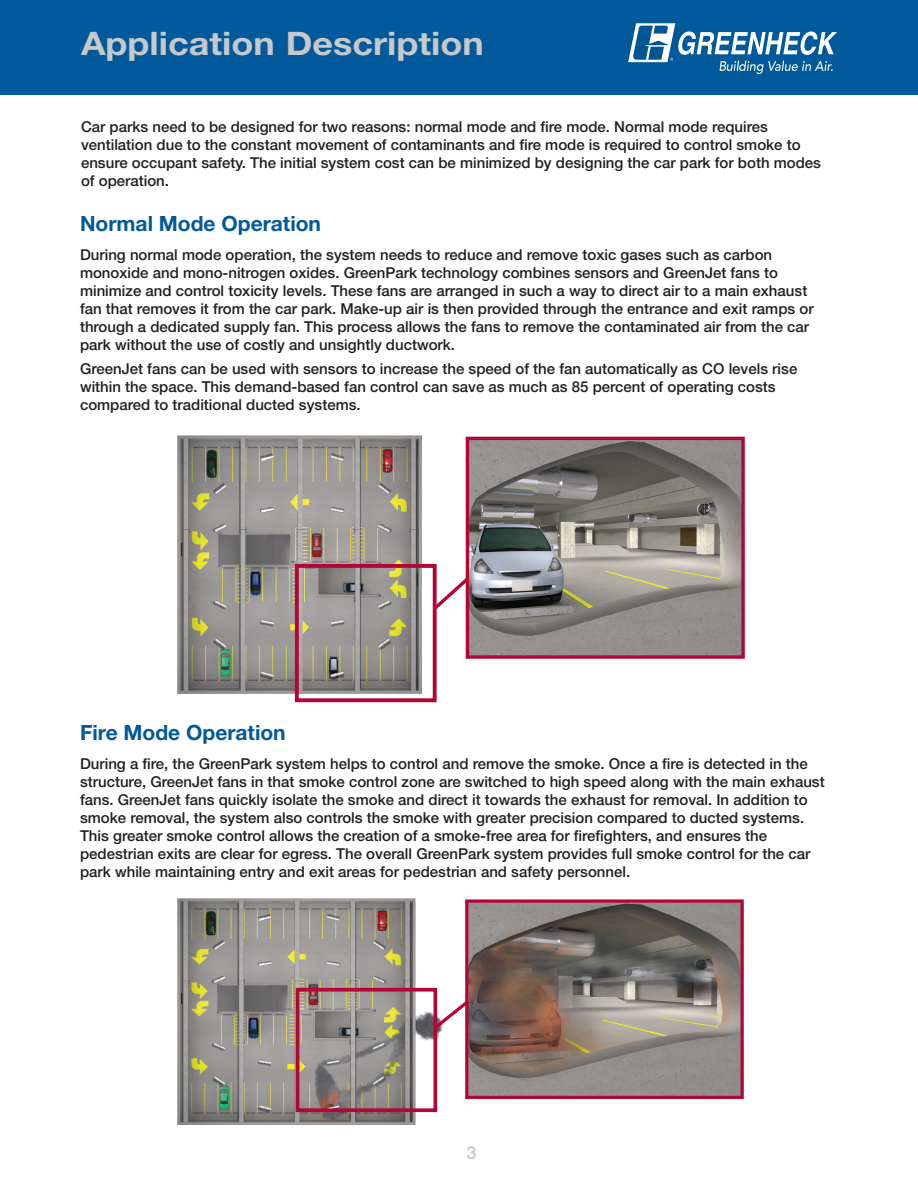
<style>
.page{position:relative;width:918px;height:1188px;background:#fff}
.page>*{position:absolute;margin:0;border:0;box-sizing:border-box;transform-origin:0 0}
.t1{font:700 32.4px "Helvetica Neue LT Std";color:#c7c8ca;scale:1.11 1}
.t2{font:700 21px "Helvetica Neue LT Std";color:#00599b}
.t3{font:500 18px "Helvetica Neue LT Std";color:#c7c8ca}
.t4{font:500 15px/18px "Helvetica Neue LT Std";color:#231f20}
</style>
<div class="page">
<div style="left:0;top:0;width:918px;height:94px;background:#00599b"></div>
<svg style="left:628px;top:23px;width:209px;height:51px"></svg>
<img style="left:470px;top:441px;width:271px;height:214px">
<div style="left:466px;top:437px;width:279px;height:222px;border:3px solid #b50536"></div>
<img style="left:469px;top:903px;width:271px;height:192px">
<div style="left:465px;top:899px;width:279px;height:200px;border:3px solid #b50536"></div>
<img style="left:177px;top:436px;width:245px;height:257px">
<img style="left:177px;top:899px;width:264px;height:226px">
<div style="left:295px;top:564px;width:142px;height:138px;border:4px solid #b50536"></div>
<div style="left:296px;top:988px;width:141px;height:124px;border:4px solid #b50536"></div>
<svg style="left:432px;top:574px;width:41px;height:39px"></svg>
<svg style="left:430px;top:997px;width:43px;height:35px"></svg>
<h1 class="t1" style="left:81px;top:23px;width:364px">Application Description</h1>
<p class="t4" style="left:81px;top:118px;width:742px">Car parks need to be designed for two reasons: normal mode and fire mode. Normal mode requires ventilation due to the constant movement of contaminants and fire mode is required to control smoke to ensure occupant safety. The initial system cost can be minimized by designing the car park for both modes of operation.</p>
<h2 class="t2" style="left:80px;top:210px;width:243px">Normal Mode Operation</h2>
<p class="t4" style="left:80px;top:246px;width:735px">During normal mode operation, the system needs to reduce and remove toxic gases such as carbon monoxide and mono-nitrogen oxides. GreenPark technology combines sensors and GreenJet fans to minimize and control toxicity levels. These fans are arranged in such a way to direct air to a main exhaust fan that removes it from the car park. Make-up air is then provided through the entrance and exit ramps or through a dedicated supply fan. This process allows the fans to remove the contaminated air from the car park without the use of costly and unsightly ductwork.</p>
<p class="t4" style="left:80px;top:359px;width:719px">GreenJet fans can be used with sensors to increase the speed of the fan automatically as CO levels rise within the space. This demand-based fan control can save as much as 85 percent of operating costs compared to traditional ducted systems.</p>
<h2 class="t2" style="left:80px;top:719px;width:207px">Fire Mode Operation</h2>
<p class="t4" style="left:80px;top:755px;width:746px">During a fire, the GreenPark system helps to control and remove the smoke. Once a fire is detected in the structure, GreenJet fans in that smoke control zone are switched to high speed along with the main exhaust fans. GreenJet fans quickly isolate the smoke and direct it towards the exhaust for removal. In addition to smoke removal, the system also controls the smoke with greater precision compared to ducted systems.<br>This greater smoke control allows the creation of a smoke-free area for firefighters, and ensures the pedestrian exits are clear for egress. The overall GreenPark system provides full smoke control for the car park while maintaining entry and exit areas for pedestrian and safety personnel.</p>
<p class="t3" style="left:467px;top:1142px;width:12px">3</p>
</div>
